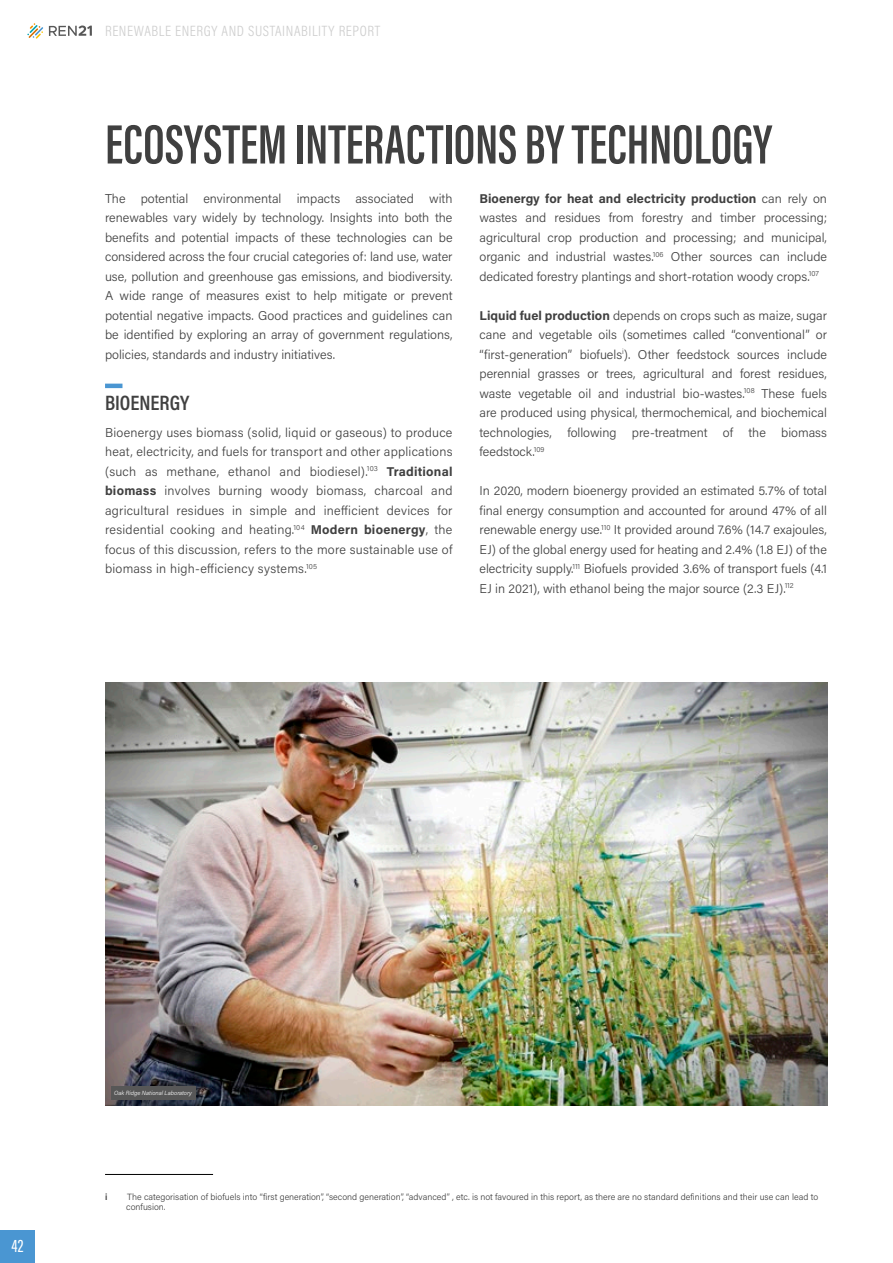
<style>
.page{position:relative;width:893px;height:1263px;background:#fff}
.page>*{position:absolute;margin:0;border:0;box-sizing:border-box;transform-origin:0 0}
._2-Heading_2{font:600 57px "Acumin Pro Extra Cond";color:#404040}
._2-Heading_3{font:600 21px "Acumin Pro Cond";color:#404040}
.t1{font:500 18px "Acumin Pro Extra Cond";color:#fff}
.t2{font:300 15px "Acumin Pro Cond";letter-spacing:.04em;color:#cdcdcd}
.Body{font:300 12.75px/19.5px "Acumin Pro";color:#404040;text-align:justify}
.Footnote_Body{font:300 9px/10.5px "Acumin Pro";color:#404040}
.Footnote_Body-2{font:600 9px "Acumin Pro";color:#404040}
.Photo_Credit{font:italic 300 6px "Acumin Pro";color:#fff}
.s1{font-weight:700}
</style>
<div class="page">
<svg style="left:27px;top:23px;width:16px;height:16px"></svg>
<svg style="left:49px;top:26px;width:43px;height:10px"></svg>
<hr style="left:105px;top:1174px;width:108px;height:1px;background:#000">
<hr style="left:105px;top:384px;width:17px;height:4px;background:#4a96d2">
<img style="left:105px;top:683px;width:722px;height:422px">
<div style="left:111px;top:1086px;width:84px;height:13px;background:#575757"></div>
<div style="left:0;top:1231px;width:35px;height:32px;background:#4a96d2"></div>
<p class="t2" style="left:105px;top:21px;width:277px">RENEWABLE ENERGY AND SUSTAINABILITY REPORT</p>
<p class="_2-Heading_2" style="left:105px;top:110px;width:668px">ECOSYSTEM INTERACTIONS BY TECHNOLOGY</p>
<p class="Body" style="left:105px;top:188px;width:349px">The potential environmental impacts associated with renewables vary widely by technology. Insights into both the benefits and potential impacts of these technologies can be considered across the four crucial categories of: land use, water use, pollution and greenhouse gas emissions, and biodiversity.<br>A wide range of measures exist to help mitigate or prevent potential negative impacts. Good practices and guidelines can be identified by exploring an array of government regulations, policies, standards and industry initiatives.</p>
<p class="_2-Heading_3" style="left:105px;top:389px;width:86px">BIOENERGY</p>
<p class="Body" style="left:105px;top:422px;width:349px">Bioenergy uses biomass (solid, liquid or gaseous) to produce heat, electricity, and fuels for transport and other applications (such as methane, ethanol and biodiesel).<sup>103</sup> <span class="s1">Traditional biomass</span> involves burning woody biomass, charcoal and agricultural residues in simple and inefficient devices for residential cooking and heating.<sup>104</sup> <span class="s1">Modern bioenergy</span>, the focus of this discussion, refers to the more sustainable use of biomass in high-efficiency systems.<sup>105</sup></p>
<p class="Body" style="left:479px;top:188px;width:349px"><span class="s1">Bioenergy for heat and electricity production</span> can rely on wastes and residues from forestry and timber processing; agricultural crop production and processing; and municipal, organic and industrial wastes.<sup>106</sup> Other sources can include dedicated forestry plantings and short-rotation woody crops.<sup>107</sup></p>
<p class="Body" style="left:479px;top:305px;width:349px"><span class="s1">Liquid fuel production</span> depends on crops such as maize, sugar cane and vegetable oils (sometimes called “conventional” or “first-generation” biofuels<sup>i</sup>). Other feedstock sources include perennial grasses or trees, agricultural and forest residues, waste vegetable oil and industrial bio-wastes.<sup>108</sup> These fuels are produced using physical, thermochemical, and biochemical technologies, following pre-treatment of the biomass feedstock.<sup>109</sup></p>
<p class="Body" style="left:479px;top:480px;width:349px">In 2020, modern bioenergy provided an estimated 5.7% of total final energy consumption and accounted for around 47% of all renewable energy use.<sup>110</sup> It provided around 7.6% (14.7 exajoules, EJ) of the global energy used for heating and 2.4% (1.8 EJ) of the electricity supply.<sup>111</sup> Biofuels provided 3.6% of transport fuels (4.1<br>EJ in 2021), with ethanol being the major source (2.3 EJ).<sup>112</sup></p>
<h3 class="t1" style="left:12px;top:1235px;width:13px">42</h3>
<p class="Photo_Credit" style="left:114px;top:1088px;width:79px">Oak Ridge National Laboratory</p>
<p class="Footnote_Body-2" style="left:105px;top:1190px;width:4px">i</p>
<p class="Footnote_Body" style="left:126px;top:1191px;width:693px">The categorisation of biofuels into “first generation”, “second generation”, “advanced” , etc. is not favoured in this report, as there are no standard definitions and their use can lead to confusion.</p>
</div>
